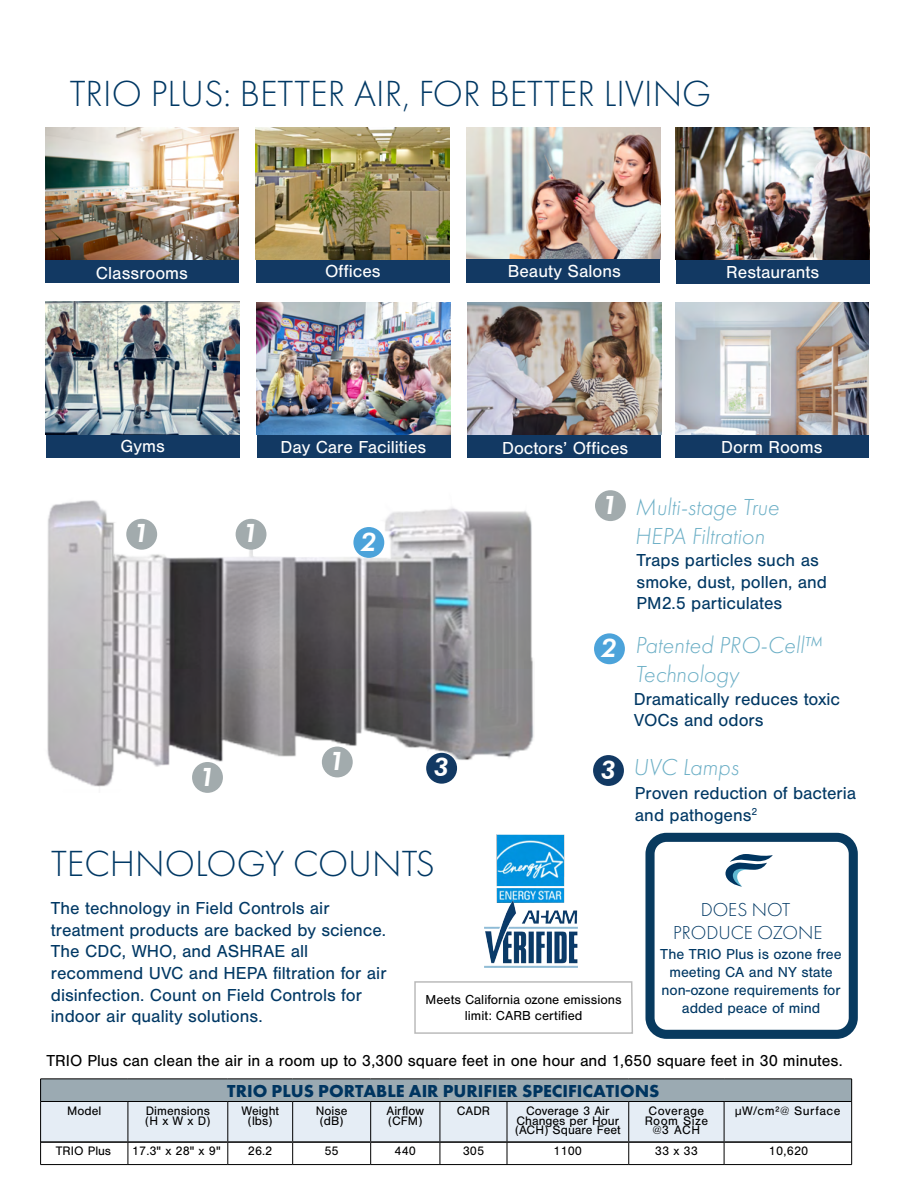
<style>
.page{position:relative;width:918px;height:1188px;background:#fff}
.page>*{position:absolute;margin:0;border:0;box-sizing:border-box;transform-origin:0 0}
.t1{font:300 37.8px "Futura PT";color:#003864}
.t2{font:italic 800 25.65px "Futura BT";color:#fff}
.t3{font:italic 300 24px/28.8px "Futura PT";color:#6cafc6}
.t4{font:300 19.5px/22.5px "Futura PT";color:#003864;text-align:center}
.t5{font:18px/21.6px "Nimbus San";color:#003864}
.t6{font:18px "Nimbus San";color:#fff}
.t7{font:700 18px "Futura PT";color:#003560}
.t8{font:16.5px "Nimbus San";color:#000}
.t9{font:15px/18px "Nimbus San";color:#003864;text-align:center}
.t10{font:13.5px/16.2px "Nimbus San";color:#000;text-align:center}
.t11{font:12.75px/9.8px "Nimbus San";color:#000;text-align:center}
.t12{font:12.75px/9.6px "Nimbus San";letter-spacing:.035em;color:#000;text-align:center}
.t13{font:12.75px "Nimbus San";letter-spacing:.04em;color:#000}
</style>
<div class="page">
<img style="left:47px;top:490px;width:579px;height:303px">
<div style="left:675px;top:434px;width:194px;height:24px;background:#123963"></div>
<div style="left:676px;top:260px;width:194px;height:23px;background:#123963"></div>
<div style="left:46px;top:434px;width:194px;height:24px;background:#123963"></div>
<div style="left:257px;top:434px;width:194px;height:24px;background:#123963"></div>
<div style="left:467px;top:434px;width:194px;height:24px;background:#123963"></div>
<div style="left:256px;top:260px;width:194px;height:23px;background:#123963"></div>
<div style="left:45px;top:260px;width:194px;height:23px;background:#123963"></div>
<img style="left:256px;top:128px;width:194px;height:132px">
<img style="left:45px;top:128px;width:194px;height:132px">
<img style="left:467px;top:128px;width:193px;height:132px">
<img style="left:676px;top:128px;width:194px;height:132px">
<img style="left:46px;top:302px;width:194px;height:132px">
<img style="left:257px;top:303px;width:194px;height:132px">
<img style="left:675px;top:303px;width:194px;height:132px">
<img style="left:467px;top:303px;width:194px;height:132px">
<div style="left:467px;top:260px;width:193px;height:23px;background:#123963"></div>
<div style="left:595px;top:490px;width:31px;height:31px;background:#a2abad;border-radius:50%"></div>
<div style="left:126px;top:519px;width:31px;height:31px;background:#a2abad;border-radius:50%"></div>
<div style="left:192px;top:762px;width:31px;height:31px;background:#a2abad;border-radius:50%"></div>
<div style="left:236px;top:519px;width:30px;height:31px;background:#a2abad;border-radius:50%"></div>
<div style="left:322px;top:747px;width:31px;height:30px;background:#a2abad;border-radius:50%"></div>
<div style="left:594px;top:633px;width:31px;height:31px;background:#4ca3da;border-radius:50%"></div>
<div style="left:353px;top:527px;width:31px;height:31px;background:#4ca3da;border-radius:50%"></div>
<div style="left:593px;top:755px;width:31px;height:31px;background:#123963;border-radius:50%"></div>
<div style="left:426px;top:753px;width:31px;height:31px;background:#123963;border-radius:50%"></div>
<div style="left:645px;top:833px;width:213px;height:206px;border:9px solid #083a5f;border-radius:17px"></div>
<svg style="left:726px;top:854px;width:47px;height:33px"></svg>
<svg style="left:414px;top:981px;width:219px;height:53px"></svg>
<img style="left:496px;top:834px;width:69px;height:66px">
<img style="left:484px;top:900px;width:93px;height:67px">
<svg style="left:40px;top:1079px;width:812px;height:85px"></svg>
<hr style="left:40px;top:1164px;width:88px;height:1px;background:#000">
<hr style="left:128px;top:1164px;width:100px;height:1px;background:#000">
<hr style="left:228px;top:1164px;width:65px;height:1px;background:#000">
<hr style="left:293px;top:1164px;width:78px;height:1px;background:#000">
<hr style="left:371px;top:1164px;width:69px;height:1px;background:#000">
<hr style="left:440px;top:1164px;width:67px;height:1px;background:#000">
<hr style="left:507px;top:1164px;width:122px;height:1px;background:#000">
<hr style="left:629px;top:1164px;width:95px;height:1px;background:#000">
<hr style="left:724px;top:1164px;width:128px;height:1px;background:#000">
<hr style="left:41px;top:1141px;width:87px;height:2px;background:#000">
<hr style="left:128px;top:1141px;width:100px;height:2px;background:#000">
<hr style="left:228px;top:1141px;width:65px;height:2px;background:#000">
<hr style="left:293px;top:1141px;width:78px;height:2px;background:#000">
<hr style="left:371px;top:1141px;width:69px;height:2px;background:#000">
<hr style="left:440px;top:1141px;width:67px;height:2px;background:#000">
<hr style="left:507px;top:1141px;width:122px;height:2px;background:#000">
<hr style="left:629px;top:1141px;width:95px;height:2px;background:#000">
<hr style="left:724px;top:1141px;width:128px;height:2px;background:#000">
<h1 class="t1" style="left:70px;top:72px;width:643px">TRIO PLUS: BETTER AIR, FOR BETTER LIVING</h1>
<p class="t6" style="left:96px;top:263px;width:93px">Classrooms</p>
<p class="t6" style="left:325px;top:261px;width:57px">Offices</p>
<p class="t6" style="left:508px;top:261px;width:115px">Beauty Salons</p>
<p class="t6" style="left:726px;top:262px;width:94px">Restaurants</p>
<p class="t6" style="left:121px;top:436px;width:46px">Gyms</p>
<p class="t6" style="left:721px;top:437px;width:103px">Dorm Rooms</p>
<p class="t6" style="left:281px;top:437px;width:147px">Day Care Facilities</p>
<p class="t6" style="left:502px;top:438px;width:128px">Doctors’ Offices</p>
<h2 class="t2" style="left:134px;top:518px;width:17px">1</h2>
<h2 class="t2" style="left:243px;top:518px;width:17px">1</h2>
<h2 class="t2" style="left:200px;top:761px;width:17px">1</h2>
<h2 class="t2" style="left:361px;top:526px;width:17px">2</h2>
<h2 class="t2" style="left:329px;top:745px;width:17px">1</h2>
<h2 class="t2" style="left:603px;top:489px;width:17px">1</h2>
<h2 class="t2" style="left:602px;top:632px;width:17px">2</h2>
<h2 class="t2" style="left:434px;top:752px;width:17px">3</h2>
<h2 class="t2" style="left:601px;top:754px;width:17px">3</h2>
<h1 class="t1" style="left:51px;top:842px;width:385px">TECHNOLOGY COUNTS</h1>
<h3 class="t3" style="left:635px;top:493px;width:146px">Multi-stage True<br>HEPA Filtration</h3>
<p class="t5" style="left:637px;top:550px;width:192px">Traps particles such as smoke, dust, pollen, and<br>PM2.5 particulates</p>
<h3 class="t3" style="left:635px;top:631px;width:188px">Patented PRO-Cell™<br>Technology</h3>
<p class="t5" style="left:634px;top:688px;width:208px">Dramatically reduces toxic<br>VOCs and odors</p>
<h3 class="t3" style="left:633px;top:753px;width:107px">UVC Lamps</h3>
<p class="t5" style="left:635px;top:783px;width:223px">Proven reduction of bacteria and pathogens<sup>2</sup></p>
<p class="t5" style="left:51px;top:898px;width:337px">The technology in Field Controls air treatment products are backed by science.<br>The CDC, WHO, and ASHRAE all recommend UVC and HEPA filtration for air disinfection. Count on Field Controls for indoor air quality solutions.</p>
<p class="t4" style="left:673px;top:899px;width:151px">DOES NOT<br>PRODUCE OZONE</p>
<p class="t9" style="left:660px;top:946px;width:183px">The TRIO Plus is ozone free meeting CA and NY state non-ozone requirements for added peace of mind</p>
<p class="t10" style="left:426px;top:992px;width:198px">Meets California ozone emissions limit: CARB certified</p>
<p class="t8" style="left:46px;top:1052px;width:798px">TRIO Plus can clean the air in a room up to 3,300 square feet in one hour and 1,650 square feet in 30 minutes.</p>
<p class="t11" style="left:67px;top:1106px;width:36px">Model</p>
<p class="t11" style="left:145px;top:1106px;width:67px;text-align:left">Dimensions (H x W x D)</p>
<p class="t11" style="left:241px;top:1106px;width:39px">Weight (lbs)</p>
<p class="t11" style="left:316px;top:1106px;width:33px">Noise (dB)</p>
<p class="t11" style="left:387px;top:1106px;width:39px;text-align:left">Airflow (CFM)</p>
<p class="t11" style="left:457px;top:1106px;width:35px">CADR</p>
<p class="t11" style="left:515px;top:1106px;width:107px">Coverage 3 Air<br>Changes per Hour (ACH) Square Feet</p>
<p class="t12" style="left:645px;top:1106px;width:65px">Coverage<br>Room Size @3 ACH</p>
<p class="t13" style="left:735px;top:1104px;width:107px">µW/cm²@ Surface</p>
<p class="t11" style="left:56px;top:1147px;width:57px">TRIO Plus</p>
<p class="t11" style="left:132px;top:1147px;width:90px">17.3" x 28" x 9"</p>
<p class="t11" style="left:248px;top:1147px;width:26px">26.2</p>
<p class="t11" style="left:325px;top:1147px;width:16px">55</p>
<p class="t11" style="left:395px;top:1147px;width:23px">440</p>
<p class="t11" style="left:463px;top:1147px;width:23px">305</p>
<p class="t11" style="left:554px;top:1147px;width:30px">1100</p>
<p class="t11" style="left:655px;top:1147px;width:45px">33 x 33</p>
<p class="t11" style="left:769px;top:1147px;width:41px">10,620</p>
<p class="t7" style="left:227px;top:1080px;width:434px">TRIO PLUS PORTABLE AIR PURIFIER SPECIFICATIONS</p>
</div>
